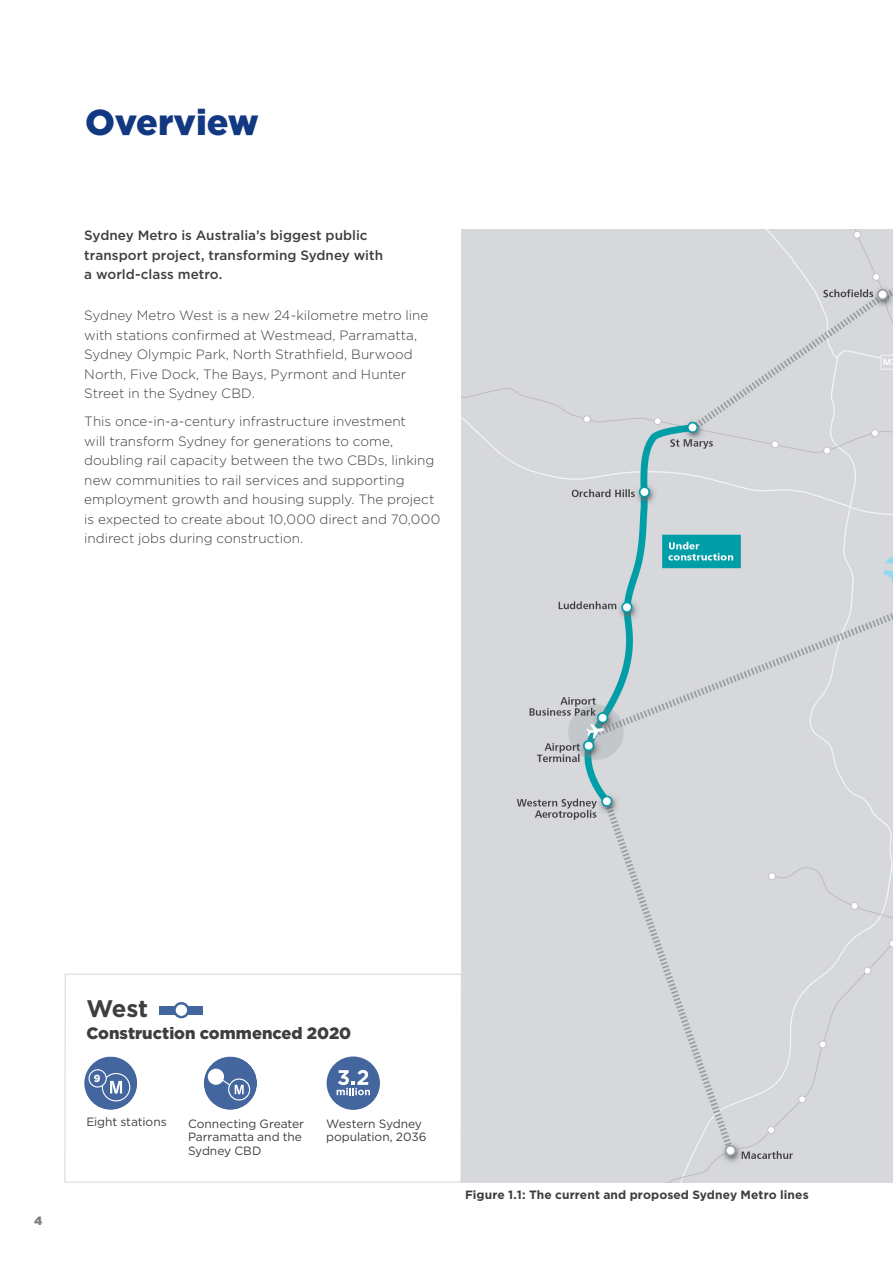
<style>
.page{position:relative;width:893px;height:1263px;background:#fff}
.page>*{position:absolute;margin:0;border:0;box-sizing:border-box;transform-origin:0 0}
.t1{font:900 36px "Gotham";color:#113880}
.t2{font:700 24px "Gotham";color:#3e3e3f}
.t3{font:900 16.5px "Gotham";color:#3e3e3f}
.t4{font:300 13.5px/19.5px "Gotham";color:#3e3e3f}
.t5{font:500 13.5px/19.5px "Gotham";letter-spacing:.005em;color:#3e3e3f}
.t6{font:12px/13.5px "Gotham";letter-spacing:-.005em;color:#3e3e3f}
.t7{font:700 12px "Gotham";letter-spacing:.01em;color:#3e3e3f}
.t8{font:900 12px "Gotham";color:#787d83}
.t9{font:900 10.2px "Gotham";color:#fff}
</style>
<div class="page">
<div style="left:65px;top:974px;width:397px;height:208px;border:1px solid #d5d6d9"></div>
<div style="left:461px;top:230px;width:432px;height:952px;background:#d7d8db"></div>
<div style="left:204px;top:1056px;width:53px;height:54px;background:#43669e;border-radius:50%"></div>
<div style="left:208px;top:1069px;width:16px;height:16px;background:#fff;border-radius:50%"></div>
<svg style="left:221px;top:1078px;width:29px;height:22px"></svg>
<svg style="left:84px;top:1056px;width:53px;height:54px"></svg>
<div style="left:89px;top:1069px;width:18px;height:18px;border:1px solid #fff;border-radius:50%"></div>
<div style="left:327px;top:1056px;width:53px;height:54px;background:#43669e;border-radius:50%"></div>
<svg style="left:337px;top:1070px;width:33px;height:25px"></svg>
<div style="left:159px;top:1006px;width:44px;height:8px;background:#43669e"></div>
<svg style="left:173px;top:1002px;width:17px;height:16px"></svg>
<div style="left:176px;top:1004px;width:11px;height:12px;background:#fff;border-radius:50%"></div>
<h1 class="t1" style="left:85px;top:98px;width:175px">Overview</h1>
<p class="t5" style="left:84px;top:226px;width:300px">Sydney Metro is Australia’s biggest public transport project, transforming Sydney with a world-class metro.</p>
<p class="t4" style="left:84px;top:305px;width:346px">Sydney Metro West is a new 24-kilometre metro line with stations confirmed at Westmead, Parramatta, Sydney Olympic Park, North Strathfield, Burwood North, Five Dock, The Bays, Pyrmont and Hunter Street in the Sydney CBD.</p>
<p class="t4" style="left:84px;top:411px;width:357px">This once-in-a-century infrastructure investment<br>will transform Sydney for generations to come, doubling rail capacity between the two CBDs, linking new communities to rail services and supporting employment growth and housing supply. The project is expected to create about 10,000 direct and 70,000 indirect jobs during construction.</p>
<p class="t8" style="left:34px;top:1212px;width:10px">4</p>
<h2 class="t2" style="left:86px;top:992px;width:63px">West</h2>
<p class="t3" style="left:86px;top:1022px;width:266px">Construction commenced 2020</p>
<p class="t9" style="left:94px;top:1071px;width:8px">9</p>
<p class="t6" style="left:86px;top:1114px;width:82px">Eight stations</p>
<p class="t6" style="left:188px;top:1116px;width:118px">Connecting Greater<br>Parramatta and the<br>Sydney CBD</p>
<p class="t6" style="left:326px;top:1116px;width:102px">Western Sydney population, 2036</p>
<p class="t7" style="left:465px;top:1186px;width:345px">Figure 1.1: The current and proposed Sydney Metro lines</p>
</div>
